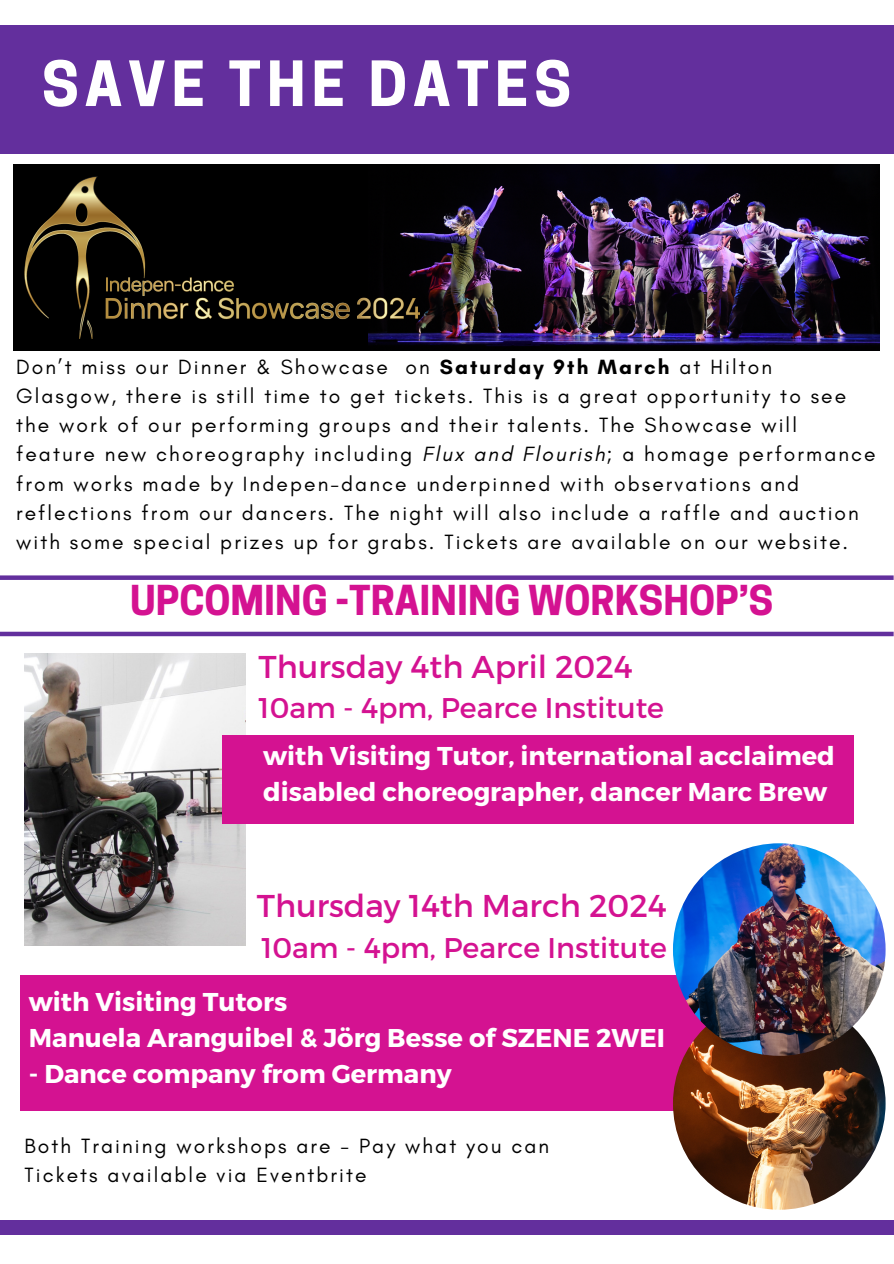
<style>
.page{position:relative;width:894px;height:1264px;background:#fff}
.page>*{position:absolute;margin:0;border:0;box-sizing:border-box;transform-origin:0 0}
.t1{font:700 58.5px "Cooper Hewitt";letter-spacing:.1em;color:#fff}
.t2{font:700 38.7px "Cooper Hewitt";color:#d41291}
.t3{font:31.5px "Montserrat";color:#d41291}
.t4{font:28.5px "Montserrat";color:#d41291}
.t5{font:700 25.65px/36px "Montserrat";color:#fff}
.t6{font:21px/29.2px "Glacial Indifference";letter-spacing:.1em;color:#000}
.s1{font-weight:700}
.s2{font-style:italic}
</style>
<div class="page">
<div style="left:0;top:25px;width:893px;height:129px;background:#632f9d"></div>
<div style="left:0;top:1220px;width:893px;height:13px;background:#632f9d"></div>
<div style="left:14px;top:164px;width:434px;height:187px;background:#000"></div>
<img style="left:25px;top:653px;width:220px;height:292px">
<div style="left:0;top:575px;width:893px;height:5px;background:#632f9d"></div>
<div style="left:222px;top:735px;width:631px;height:88px;background:#d41291"></div>
<div style="left:20px;top:975px;width:739px;height:135px;background:#d41291"></div>
<img style="left:672px;top:997px;width:213px;height:212px;border-radius:50%">
<img style="left:672px;top:843px;width:213px;height:212px;border-radius:50%">
<div style="left:0;top:631px;width:893px;height:5px;background:#632f9d"></div>
<img style="left:368px;top:164px;width:511px;height:186px">
<img style="left:25px;top:177px;width:394px;height:162px">
<h1 class="t1" style="left:42px;top:62px;width:530px">SAVE THE DATES</h1>
<p class="t6" style="left:16px;top:351px;width:860px">Don’t miss our Dinner &amp; Showcase on <span class="s1">Saturday 9th March</span> at Hilton Glasgow, there is still time to get tickets. This is a great opportunity to see the work of our performing groups and their talents. The Showcase will feature new choreography including <span class="s2">Flux and Flourish</span>; a homage performance from works made by Indepen-dance underpinned with observations and reflections from our dancers. The night will also include a raffle and auction with some special prizes up for grabs. Tickets are available on our website.</p>
<h2 class="t2" style="left:130px;top:586px;width:644px">UPCOMING -TRAINING WORKSHOP’S</h2>
<h4 class="t3" style="left:258px;top:645px;width:375px">Thursday 4th April 2024</h4>
<h4 class="t4" style="left:258px;top:689px;width:407px">10am - 4pm, Pearce Institute</h4>
<h3 class="t5" style="left:263px;top:736px;width:573px">with Visiting Tutor, international acclaimed disabled choreographer, dancer Marc Brew</h3>
<p class="t3" style="left:257px;top:885px;width:411px">Thursday 14th March 2024</p>
<p class="t4" style="left:261px;top:929px;width:407px">10am - 4pm, Pearce Institute</p>
<p class="t5" style="left:29px;top:982px;width:637px">with Visiting Tutors<br>Manuela Aranguibel &amp; Jörg Besse of SZENE 2WEI</p>
<p class="t5" style="left:29px;top:1054px;width:424px">- Dance company from Germany</p>
<p class="t6" style="left:25px;top:1131px;width:526px">Both Training workshops are - Pay what you can</p>
<p class="t6" style="left:25px;top:1160px;width:343px">Tickets available via Eventbrite</p>
</div>
